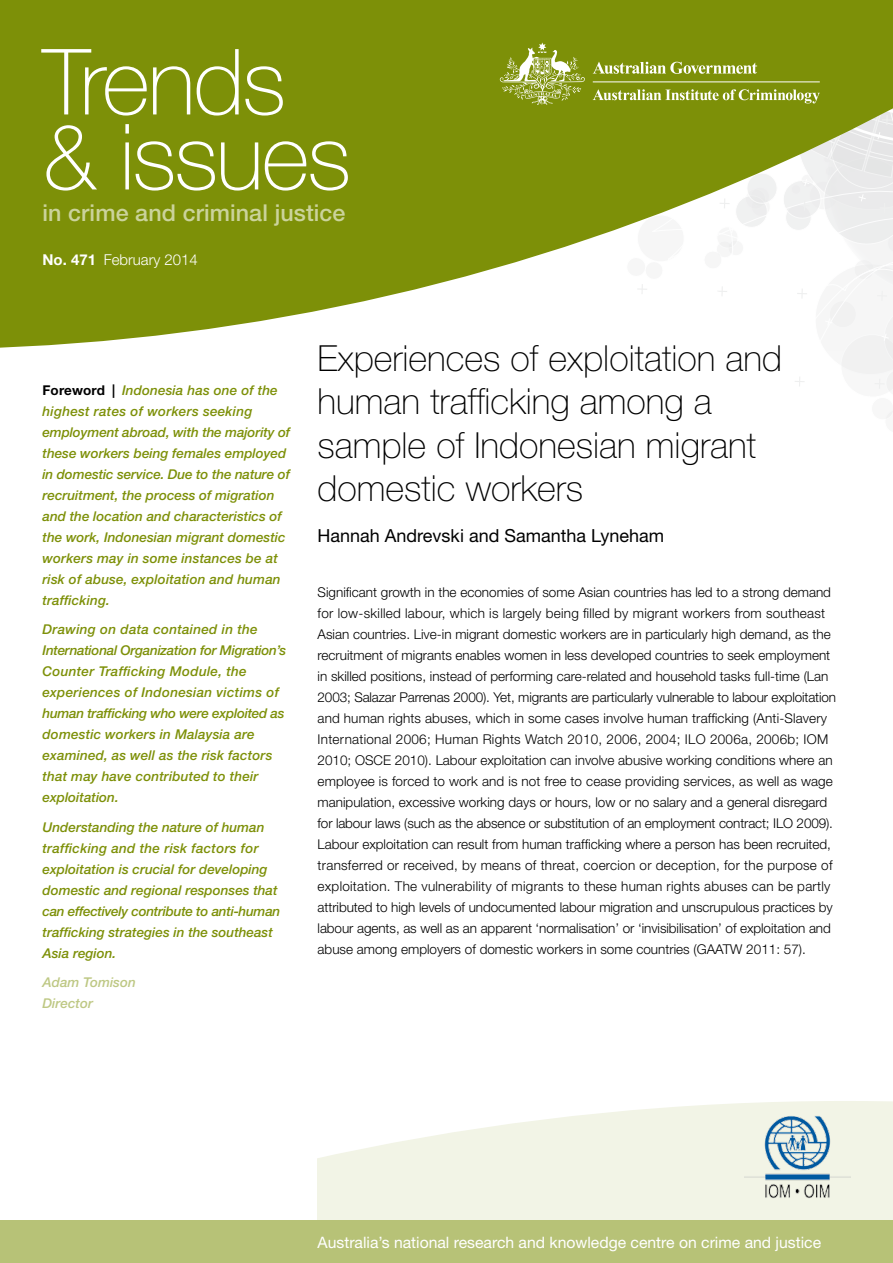
<style>
.page{position:relative;width:893px;height:1263px;background:#fff}
.page>*{position:absolute;margin:0;border:0;box-sizing:border-box;transform-origin:0 0}
.t1{font:100 91.5px/75px "Helvetica Neue LT";letter-spacing:-.025em;color:#fff}
.t2{font:100 36px/43.5px "Helvetica Neue LT";color:#000}
.t3{font:500 23.25px "Helvetica Neue LT";letter-spacing:.005em;color:#cbd39c}
.authors{font:18px "Helvetica Neue LT";color:#000}
.t4{font:15.75px "Helvetica Neue LT";color:#fff}
.publication{font:300 15px "Helvetica Neue LT";color:#fff}
.body{font:300 13.5px/21px "Helvetica Neue LT";color:#000}
.director_summary{font:italic 500 13.5px/21px "Helvetica Neue LT";color:#7d9008}
.director_signature_b{font:italic 500 13.5px/21px "Helvetica Neue LT";color:#bec884}
.s1{font-weight:700}
.s2{font-weight:700;font-style:normal;color:#000}
</style>
<div class="page">
<svg style="left:0;top:0;width:500px;height:348px;background:#88991d"></svg>
<svg style="left:317px;top:1101px;width:576px;height:119px;fill:#f2f4e6"></svg>
<div style="left:0;top:1220px;width:893px;height:43px;background:#b7c277"></div>
<svg style="left:500px;top:0;width:393px;height:419px"></svg>
<img style="left:745px;top:1115px;width:105px;height:84px">
<h1 class="t1" style="left:43px;top:44px;width:310px">Trends &amp; issues</h1>
<h3 class="t3" style="left:43px;top:199px;width:305px">in crime and criminal justice</h3>
<p class="publication" style="left:43px;top:250px;width:157px"><span class="s1">No. 471</span> February 2014</p>
<p class="director_summary" style="left:43px;top:379px;width:249px"><span class="s2">Foreword |</span> Indonesia has one of the highest rates of workers seeking employment abroad, with the majority of these workers being females employed in domestic service. Due to the nature of recruitment, the process of migration and the location and characteristics of the work, Indonesian migrant domestic workers may in some instances be at risk of abuse, exploitation and human trafficking.</p>
<p class="director_summary" style="left:43px;top:619px;width:245px">Drawing on data contained in the International Organization for Migration’s Counter Trafficking Module, the experiences of Indonesian victims of human trafficking who were exploited as domestic workers in Malaysia are examined, as well as the risk factors that may have contributed to their exploitation.</p>
<p class="director_summary" style="left:43px;top:816px;width:239px">Understanding the nature of human trafficking and the risk factors for exploitation is crucial for developing domestic and regional responses that can effectively contribute to anti-human trafficking strategies in the southeast Asia region.</p>
<p class="director_signature_b" style="left:43px;top:972px;width:95px">Adam Tomison<br>Director</p>
<p class="t2" style="left:318px;top:336px;width:466px">Experiences of exploitation and human trafficking among a sample of Indonesian migrant domestic workers</p>
<p class="authors" style="left:318px;top:525px;width:348px">Hannah Andrevski and Samantha Lyneham</p>
<p class="body" style="left:318px;top:582px;width:520px">Significant growth in the economies of some Asian countries has led to a strong demand for low-skilled labour, which is largely being filled by migrant workers from southeast Asian countries. Live-in migrant domestic workers are in particularly high demand, as the recruitment of migrants enables women in less developed countries to seek employment in skilled positions, instead of performing care-related and household tasks full-time (Lan 2003; Salazar Parrenas 2000). Yet, migrants are particularly vulnerable to labour exploitation and human rights abuses, which in some cases involve human trafficking (Anti-Slavery International 2006; Human Rights Watch 2010, 2006, 2004; ILO 2006a, 2006b; IOM 2010; OSCE 2010). Labour exploitation can involve abusive working conditions where an employee is forced to work and is not free to cease providing services, as well as wage manipulation, excessive working days or hours, low or no salary and a general disregard for labour laws (such as the absence or substitution of an employment contract; ILO 2009).<br>Labour exploitation can result from human trafficking where a person has been recruited, transferred or received, by means of threat, coercion or deception, for the purpose of exploitation. The vulnerability of migrants to these human rights abuses can be partly attributed to high levels of undocumented labour migration and unscrupulous practices by labour agents, as well as an apparent ‘normalisation’ or ‘invisibilisation’ of exploitation and abuse among employers of domestic workers in some countries (GAATW 2011: 57).</p>
<p class="t4" style="left:318px;top:1233px;width:505px">Australia’s national research and knowledge centre on crime and justice</p>
</div>
